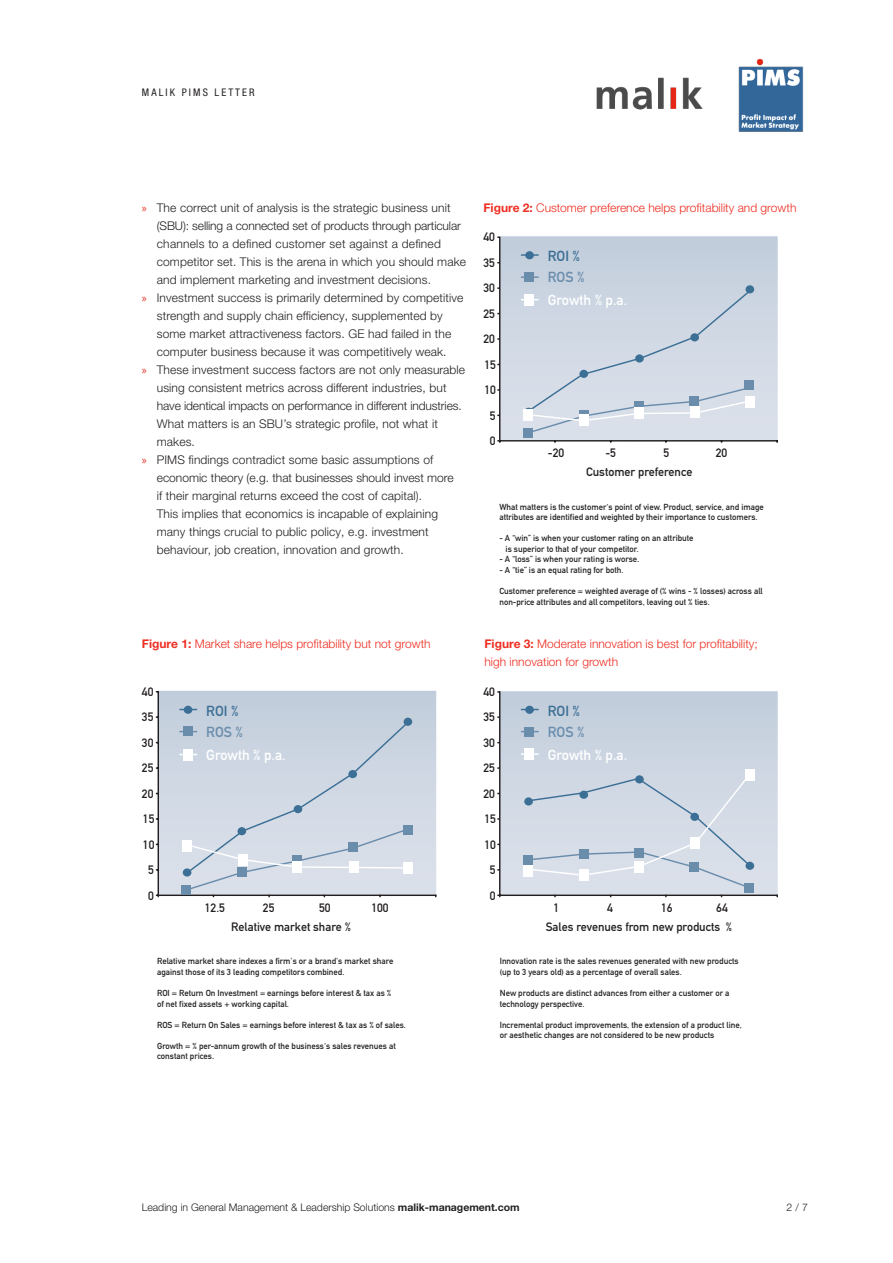
<style>
.page{position:relative;width:893px;height:1263px;background:#fff}
.page>*{position:absolute;margin:0;border:0;box-sizing:border-box;transform-origin:0 0}
.t1{font:14.4px "DIN Mittelschrift";color:#fff}
.t2{font:14.4px/21.1px "DIN Mittelschrift";color:#3b6f95}
.t3{font:300 12px/18px "Helvetica Neue LTW1 G";letter-spacing:.01em;color:#231f20}
.Fliesstext{font:300 12px/18px "Helvetica Neue LTW1 G";color:#ee2e22}
.t4{font:12px/19.2px "DIN Mittelschrift";color:#231f20}
.t5{font:300 10.5px "Helvetica Neue LTW1 G";color:#231f20}
.t6{font:condensed 10.5px "Helvetica Neue LTW1 G";letter-spacing:.2em;color:#231f20}
.t7{font:8.7px/10.5px "DIN Mittelschrift";color:#231f20}
.s1{font-family:"Myriad Pro";font-weight:400;color:#ee2e22}
.s2{font-weight:700}
.s3{color:#6a8dac}
</style>
<div class="page">
<img style="left:596px;top:59px;width:208px;height:73px">
<svg style="left:497px;top:691px;width:281px;height:207px;background:#c8d1dd"></svg>
<div style="left:524px;top:797px;width:9px;height:8px;background:#3b6f95;border-radius:50%"></div>
<div style="left:523px;top:856px;width:9px;height:9px;background:#6a8dac"></div>
<div style="left:745px;top:883px;width:9px;height:10px;background:#6a8dac"></div>
<div style="left:745px;top:769px;width:9px;height:12px;background:#fff"></div>
<div style="left:524px;top:865px;width:9px;height:12px;background:#fff"></div>
<svg style="left:527px;top:771px;width:226px;height:119px;background:#d0d8e4"></svg>
<div style="left:525px;top:727px;width:9px;height:10px;background:#6a8dac"></div>
<div style="left:525px;top:749px;width:9px;height:11px;background:#fff"></div>
<div style="left:525px;top:706px;width:9px;height:8px;background:#3b6f95;border-radius:50%"></div>
<svg style="left:521px;top:753px;width:18px;height:2px"></svg>
<svg style="left:155px;top:690px;width:281px;height:208px;background:#c9d1dc"></svg>
<div style="left:182px;top:885px;width:9px;height:9px;background:#6a8dac"></div>
<div style="left:404px;top:862px;width:9px;height:11px;background:#fff"></div>
<div style="left:184px;top:706px;width:8px;height:8px;background:#3b6f95;border-radius:50%"></div>
<svg style="left:179px;top:718px;width:233px;height:174px;background:#ced6e2"></svg>
<svg style="left:497px;top:236px;width:281px;height:207px;background:#c7d0dc"></svg>
<svg style="left:745px;top:285px;width:9px;height:8px"></svg>
<div style="left:523px;top:429px;width:9px;height:9px;background:#6a8dac"></div>
<div style="left:745px;top:381px;width:9px;height:9px;background:#6a8dac"></div>
<div style="left:745px;top:396px;width:9px;height:11px;background:#fff"></div>
<div style="left:525px;top:272px;width:9px;height:9px;background:#6a8dac"></div>
<div style="left:525px;top:251px;width:9px;height:8px;background:#3b6f95;border-radius:50%"></div>
<svg style="left:521px;top:254px;width:18px;height:2px"></svg>
<svg style="left:521px;top:276px;width:18px;height:2px"></svg>
<svg style="left:521px;top:288px;width:232px;height:146px;background:#cfd8e3"></svg>
<p class="t6" style="left:142px;top:86px;width:114px">MALIK PIMS LETTER</p>
<p class="t3" style="left:157px;top:198px;width:311px;text-indent:-15px"><span class="s1">»</span> The correct unit of analysis is the strategic business unit (SBU): selling a connected set of products through particular channels to a defined customer set against a defined competitor set. This is the arena in which you should make and implement marketing and investment decisions.</p>
<p class="t3" style="left:142px;top:288px;width:323px;text-align:center"><span class="s1">»</span> Investment success is primarily determined by competitive strength and supply chain efficiency, supplemented by<br>some market attractiveness factors. GE had failed in the computer business because it was competitively weak.</p>
<p class="t3" style="left:157px;top:360px;width:310px;text-indent:-15px"><span class="s1">»</span> These investment success factors are not only measurable using consistent metrics across different industries, but have identical impacts on performance in different industries.<br>What matters is an SBU’s strategic profile, not what it makes.</p>
<p class="t3" style="left:157px;top:450px;width:298px;text-indent:-15px"><span class="s1">»</span> PIMS findings contradict some basic assumptions of economic theory (e.g. that businesses should invest more if their marginal returns exceed the cost of capital).<br>This implies that economics is incapable of explaining many things crucial to public policy, e.g. investment behaviour, job creation, innovation and growth.</p>
<p class="Fliesstext" style="left:483px;top:198px;width:314px"><span class="s2">Figure 2:</span> Customer preference helps profitability and growth</p>
<p class="t4" style="left:483px;top:228px;width:13px">40</p>
<p class="t4" style="left:483px;top:253px;width:13px">35</p>
<p class="t4" style="left:483px;top:278px;width:13px">30</p>
<p class="t4" style="left:483px;top:304px;width:13px">25</p>
<p class="t4" style="left:483px;top:329px;width:13px">20</p>
<p class="t4" style="left:484px;top:355px;width:13px">15</p>
<p class="t4" style="left:484px;top:380px;width:13px">10</p>
<p class="t4" style="left:490px;top:406px;width:7px">5</p>
<p class="t4" style="left:490px;top:431px;width:7px">0</p>
<p class="t2" style="left:548px;top:245px;width:38px">ROI %<br><span class="s3">ROS %</span></p>
<p class="t1" style="left:548px;top:292px;width:81px">Growth % p.a.</p>
<p class="t4" style="left:548px;top:443px;width:18px">-20</p>
<p class="t4" style="left:586px;top:443px;width:108px;text-indent:19px">-5<br>Customer preference</p>
<p class="t4" style="left:663px;top:443px;width:7px">5</p>
<p class="t4" style="left:716px;top:443px;width:13px">20</p>
<p class="t7" style="left:499px;top:501px;width:266px">What matters is the customer‘s point of view. Product, service, and image attributes are identified and weighted by their importance to customers.</p>
<p class="t7" style="left:506px;top:533px;width:190px;text-indent:-6px">- A “win” is when your customer rating on an attribute is superior to that of your competitor.</p>
<p class="t7" style="left:499px;top:554px;width:141px">- A “loss” is when your rating is worse.</p>
<p class="t7" style="left:499px;top:565px;width:126px">- A “tie” is an equal rating for both.</p>
<p class="t7" style="left:499px;top:586px;width:265px">Customer preference = weighted average of (% wins - % losses) across all non-price attributes and all competitors, leaving out % ties.</p>
<p class="Fliesstext" style="left:142px;top:635px;width:290px"><span class="s2">Figure 1:</span> Market share helps profitability but not growth</p>
<p class="Fliesstext" style="left:484px;top:635px;width:275px"><span class="s2">Figure 3:</span> Moderate innovation is best for profitability; high innovation for growth</p>
<p class="t4" style="left:142px;top:682px;width:13px">40</p>
<p class="t4" style="left:483px;top:682px;width:13px">40</p>
<p class="t4" style="left:142px;top:707px;width:13px">35</p>
<p class="t4" style="left:142px;top:733px;width:13px">30</p>
<p class="t4" style="left:142px;top:758px;width:13px">25</p>
<p class="t2" style="left:206px;top:700px;width:38px">ROI %<br><span class="s3">ROS %</span></p>
<p class="t1" style="left:206px;top:746px;width:81px">Growth % p.a.</p>
<p class="t4" style="left:483px;top:707px;width:13px">35</p>
<p class="t4" style="left:483px;top:733px;width:13px">30</p>
<p class="t4" style="left:483px;top:758px;width:13px">25</p>
<p class="t2" style="left:548px;top:700px;width:38px">ROI %<br><span class="s3">ROS %</span></p>
<p class="t1" style="left:548px;top:746px;width:81px">Growth % p.a.</p>
<p class="t4" style="left:142px;top:784px;width:13px">20</p>
<p class="t4" style="left:483px;top:784px;width:13px">20</p>
<p class="t4" style="left:143px;top:809px;width:13px">15</p>
<p class="t4" style="left:484px;top:809px;width:13px">15</p>
<p class="t4" style="left:143px;top:835px;width:13px">10</p>
<p class="t4" style="left:484px;top:835px;width:13px">10</p>
<p class="t4" style="left:148px;top:860px;width:7px">5</p>
<p class="t4" style="left:490px;top:860px;width:7px">5</p>
<p class="t4" style="left:148px;top:886px;width:7px">0</p>
<p class="t4" style="left:490px;top:886px;width:7px">0</p>
<p class="t4" style="left:205px;top:898px;width:22px">12.5</p>
<p class="t4" style="left:231px;top:898px;width:121px;text-indent:32px">25<br>Relative market share %</p>
<p class="t4" style="left:319px;top:898px;width:13px">50</p>
<p class="t4" style="left:371px;top:898px;width:19px">100</p>
<p class="t4" style="left:546px;top:898px;width:188px;text-indent:62px">4<br>Sales revenues from new products %</p>
<p class="t4" style="left:553px;top:898px;width:7px">1</p>
<p class="t4" style="left:661px;top:898px;width:13px">16</p>
<p class="t4" style="left:716px;top:898px;width:13px">64</p>
<p class="t7" style="left:157px;top:956px;width:238px">Relative market share indexes a firm's or a brand's market share against those of its 3 leading competitors combined.</p>
<p class="t7" style="left:157px;top:988px;width:236px">ROI = Return On Investment = earnings before interest &amp; tax as % of net fixed assets + working capital.</p>
<p class="t7" style="left:157px;top:1019px;width:250px">ROS = Return On Sales = earnings before interest &amp; tax as % of sales.</p>
<p class="t7" style="left:157px;top:1040px;width:240px">Growth = % per-annum growth of the business‘s sales revenues at constant prices.</p>
<p class="t7" style="left:500px;top:956px;width:240px">Innovation rate is the sales revenues generated with new products (up to 3 years old) as a percentage of overall sales.</p>
<p class="t7" style="left:500px;top:988px;width:231px">New products are distinct advances from either a customer or a technology perspective.</p>
<p class="t7" style="left:500px;top:1019px;width:244px">Incremental product improvements, the extension of a product line, or aesthetic changes are not considered to be new products</p>
<p class="t5" style="left:142px;top:1200px;width:379px">Leading in General Management &amp; Leadership Solutions <span class="s2">malik-management.com</span></p>
<p class="t5" style="left:786px;top:1200px;width:23px">2 / 7</p>
</div>
